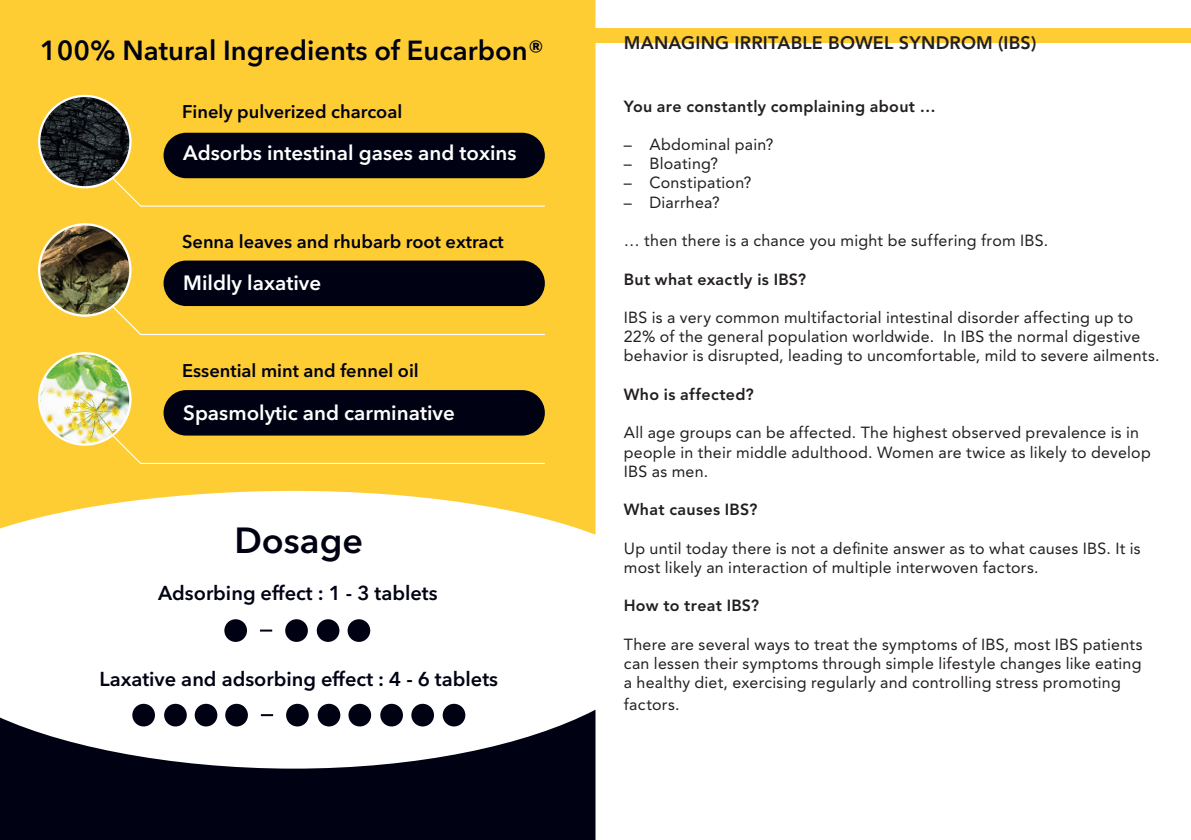
<style>
.page{position:relative;width:1191px;height:840px;background:#fff}
.page>*{position:absolute;margin:0;border:0;box-sizing:border-box;transform-origin:0 0}
.t1{font:600 36px "Avenir Next LT Pro";color:#000213}
.t2{font:600 27.4px "Avenir Next LT Pro";color:#000213}
.t3{font:600 20.6px "Avenir Next LT Pro";color:#fff}
.t4{font:600 20px "Avenir Next LT Pro";color:#000213}
.t5{font:600 18.2px "Avenir Next LT Pro";color:#000213}
.t6{font:800 18px "Avenir LT Pro";letter-spacing:.01em;color:#231f20}
.t7{font:16px/19.2px "Avenir LT Pro";letter-spacing:.015em;color:#231f20}
.t8{font:800 16px "Avenir LT Pro";letter-spacing:.02em;color:#231f20}
</style>
<div class="page">
<svg style="left:0;top:0;width:595px;height:534px;background:#fdd145"></svg>
<div style="left:595px;top:28px;width:596px;height:15px;background:#fecd33"></div>
<div style="left:164px;top:133px;width:381px;height:45px;background:#000213;border-radius:23px"></div>
<div style="left:164px;top:260px;width:381px;height:46px;background:#000213;border-radius:23px"></div>
<div style="left:164px;top:390px;width:381px;height:45px;background:#000213;border-radius:23px"></div>
<svg style="left:106px;top:171px;width:440px;height:36px"></svg>
<img style="left:39px;top:96px;width:91px;height:91px;border-radius:46px">
<div style="left:38px;top:95px;width:94px;height:93px;border:2px solid #fff;border-radius:50%"></div>
<svg style="left:106px;top:300px;width:440px;height:35px"></svg>
<img style="left:39px;top:354px;width:91px;height:90px">
<div style="left:38px;top:352px;width:94px;height:93px;border:2px solid #fff;border-radius:50%"></div>
<svg style="left:106px;top:429px;width:440px;height:35px"></svg>
<img style="left:39px;top:224px;width:91px;height:90px">
<div style="left:38px;top:223px;width:94px;height:93px;border:2px solid #fff;border-radius:50%"></div>
<div style="left:224px;top:619px;width:23px;height:22px;background:#000213;border-radius:50%"></div>
<div style="left:285px;top:619px;width:23px;height:22px;background:#000213;border-radius:50%"></div>
<div style="left:317px;top:619px;width:22px;height:22px;background:#000213;border-radius:50%"></div>
<div style="left:347px;top:619px;width:23px;height:22px;background:#000213;border-radius:50%"></div>
<svg style="left:260px;top:629px;width:12px;height:2px"></svg>
<svg style="left:225px;top:703px;width:23px;height:23px"></svg>
<svg style="left:195px;top:703px;width:22px;height:23px"></svg>
<svg style="left:164px;top:703px;width:23px;height:23px"></svg>
<svg style="left:132px;top:703px;width:23px;height:23px"></svg>
<svg style="left:286px;top:703px;width:23px;height:23px"></svg>
<svg style="left:318px;top:703px;width:22px;height:23px"></svg>
<svg style="left:348px;top:703px;width:23px;height:23px"></svg>
<svg style="left:380px;top:703px;width:23px;height:23px"></svg>
<svg style="left:411px;top:703px;width:23px;height:23px"></svg>
<svg style="left:443px;top:703px;width:22px;height:23px"></svg>
<svg style="left:0;top:709px;width:595px;height:130px;fill:#000213"></svg>
<h2 class="t2" style="left:40px;top:33px;width:506px">100% Natural Ingredients of Eucarbon®</h2>
<p class="t5" style="left:182px;top:101px;width:222px">Finely pulverized charcoal</p>
<p class="t3" style="left:183px;top:141px;width:335px">Adsorbs intestinal gases and toxins</p>
<p class="t5" style="left:182px;top:230px;width:323px">Senna leaves and rhubarb root extract</p>
<p class="t3" style="left:183px;top:270px;width:139px">Mildly laxative</p>
<p class="t5" style="left:182px;top:359px;width:238px">Essential mint and fennel oil</p>
<p class="t3" style="left:183px;top:399px;width:273px">Spasmolytic and carminative</p>
<h1 class="t1" style="left:234px;top:518px;width:130px">Dosage</h1>
<p class="t4" style="left:158px;top:580px;width:281px">Adsorbing effect : 1 - 3 tablets</p>
<p class="t4" style="left:100px;top:666px;width:400px">Laxative and adsorbing effect : 4 - 6 tablets</p>
<p class="t6" style="left:624px;top:32px;width:414px">MANAGING IRRITABLE BOWEL SYNDROM (IBS)</p>
<p class="t8" style="left:624px;top:96px;width:313px">You are constantly complaining about …</p>
<p class="t7" style="left:624px;top:135px;width:151px">– Abdominal pain?</p>
<p class="t7" style="left:624px;top:154px;width:96px">– Bloating?</p>
<p class="t7" style="left:624px;top:173px;width:129px">– Constipation?</p>
<p class="t7" style="left:624px;top:192px;width:97px">– Diarrhea?</p>
<p class="t7" style="left:624px;top:231px;width:426px">… then there is a chance you might be suffering from IBS.</p>
<p class="t8" style="left:624px;top:269px;width:184px">But what exactly is IBS?</p>
<p class="t7" style="left:624px;top:307px;width:537px">IBS is a very common multifactorial intestinal disorder affecting up to<br>22% of the general population worldwide. In IBS the normal digestive behavior is disrupted, leading to uncomfortable, mild to severe ailments.</p>
<p class="t8" style="left:624px;top:384px;width:131px">Who is affected?</p>
<p class="t7" style="left:624px;top:423px;width:528px">All age groups can be affected. The highest observed prevalence is in people in their middle adulthood. Women are twice as likely to develop<br>IBS as men.</p>
<p class="t8" style="left:624px;top:500px;width:135px">What causes IBS?</p>
<p class="t7" style="left:624px;top:538px;width:518px">Up until today there is not a definite answer as to what causes IBS. It is most likely an interaction of multiple interwoven factors.</p>
<p class="t8" style="left:624px;top:596px;width:137px">How to treat IBS?</p>
<p class="t7" style="left:624px;top:634px;width:520px;text-align:justify">There are several ways to treat the symptoms of IBS, most IBS patients can lessen their symptoms through simple lifestyle changes like eating a healthy diet, exercising regularly and controlling stress promoting</p>
<p class="t7" style="left:624px;top:694px;width:57px">factors.</p>
</div>
